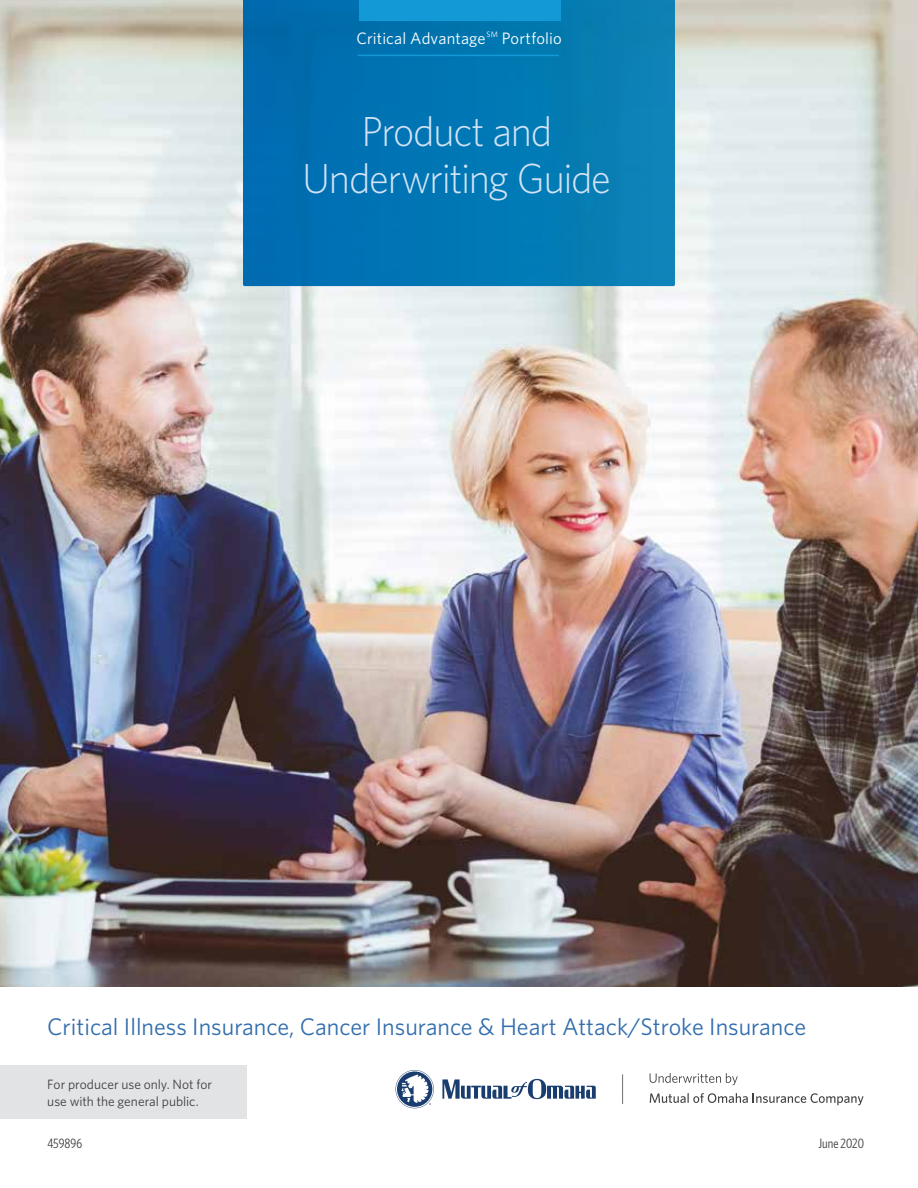
<style>
.page{position:relative;width:918px;height:1188px;background:#fff}
.page>*{position:absolute;margin:0;border:0;box-sizing:border-box;transform-origin:0 0}
.t1{font:300 42px/46.5px "Whitney";letter-spacing:-.03em;color:#d3e3f5;text-align:center}
.t2{font:24px "Whitney";color:#326dad}
.t3{font:16.5px "Whitney";letter-spacing:.005em;color:#fff}
.t4{font:13.5px/16.6px "Whitney";color:#414042}
.t5{font:13.5px "Whitney Condensed";letter-spacing:.005em;color:#414042}
.t6{font:7.8px "Whitney";color:#fff}
</style>
<div class="page">
<img style="left:0;top:0;width:918px;height:986px">
<svg style="left:243px;top:0;width:432px;height:286px;background:#0276b2"></svg>
<hr style="left:358px;top:55px;width:201px;height:1px;background:#1299d6">
<div style="left:359px;top:0;width:202px;height:20px;background:#1299d6"></div>
<div style="left:0;top:1065px;width:246px;height:54px;background:#e2e3e4"></div>
<svg style="left:442px;top:1079px;width:154px;height:20px"></svg>
<svg style="left:396px;top:1070px;width:38px;height:38px"></svg>
<hr style="left:622px;top:1074px;width:1px;height:30px;background:#6d6e71">
<svg style="left:650px;top:1073px;width:88px;height:12px"></svg>
<svg style="left:650px;top:1093px;width:214px;height:12px"></svg>
<p class="t3" style="left:411px;top:26px;width:98px">Life Insurance</p>
<p class="t3" style="left:357px;top:27px;width:131px">Critical Advantage</p>
<p class="t6" style="left:486px;top:29px;width:13px">SM</p>
<p class="t3" style="left:502px;top:27px;width:61px">Portfolio</p>
<h1 class="t1" style="left:303px;top:107px;width:310px">Product and<br>Underwriting Guide</h1>
<p class="t2" style="left:47px;top:1011px;width:760px">Critical Illness Insurance, Cancer Insurance &amp; Heart Attack/Stroke Insurance</p>
<p class="t4" style="left:47px;top:1076px;width:166px">For producer use only. Not for use with the general public.</p>
<p class="t5" style="left:47px;top:1135px;width:36px">459896</p>
<p class="t5" style="left:818px;top:1135px;width:47px">June 2020</p>
</div>
